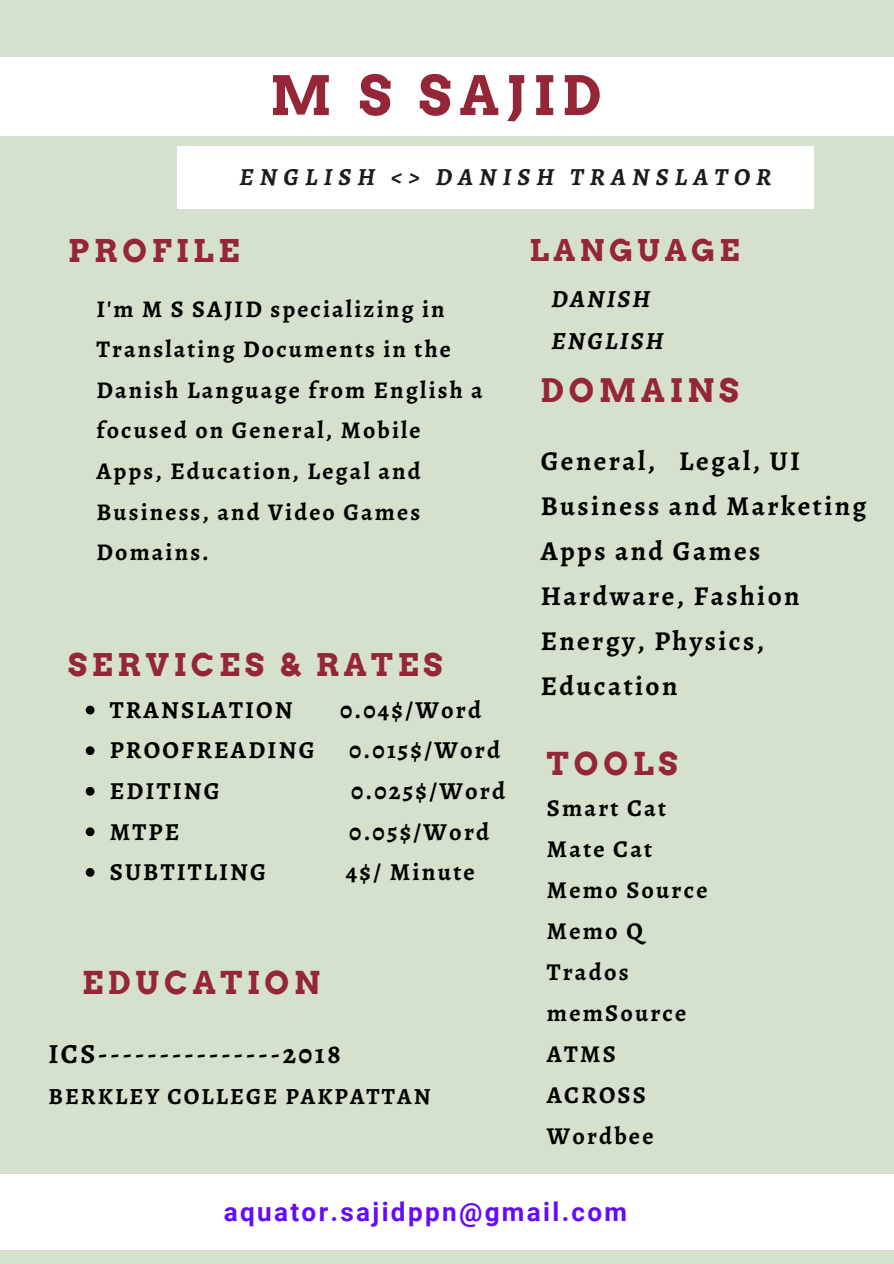
<style>
.page{position:relative;width:894px;height:1264px;background:#fff}
.page>*{position:absolute;margin:0;border:0;box-sizing:border-box;transform-origin:0 0}
.t1{font:700 54px "Arvo";letter-spacing:.15em;color:#942637}
.t2{font:700 32.4px "Arvo";letter-spacing:.15em;color:#942637}
.t3{font:700 31.5px "Arvo";letter-spacing:.15em;color:#942637}
.t4{font:700 31.35px "Arvo";letter-spacing:.15em;color:#942637}
.t5{font:700 31.2px "Arvo";letter-spacing:.15em;color:#942637}
.t6{font:700 29.85px "Arvo";letter-spacing:.15em;color:#942637}
.t7{font:700 27.6px "Alegreya";letter-spacing:.09em;color:#000}
.t8{font:700 27.3px/45px "Alegreya";letter-spacing:.09em;color:#000}
.t9{font:700 26.1px "Roboto";letter-spacing:.09em;color:#650afa}
.t10{font:italic 700 24.6px "Alegreya";letter-spacing:.25em;color:#1b1c1f}
.t11{font:italic 700 24.6px/41.7px "Alegreya";letter-spacing:.09em;color:#000}
.t12{font:700 24.45px "Alegreya";letter-spacing:.09em;color:#000}
.t13{font:700 24.15px/41px "Alegreya";letter-spacing:.09em;color:#000}
.t14{font:700 24px/40.5px "Alegreya";letter-spacing:.09em;color:#000}
.t15{font:700 23.1px "Alegreya";letter-spacing:.09em;color:#000}
</style>
<div class="page">
<div style="left:0;top:0;width:893px;height:1263px;background:#d5e1cc"></div>
<div style="left:177px;top:147px;width:636px;height:61px;background:#fff"></div>
<svg style="left:86px;top:705px;width:8px;height:9px"></svg>
<svg style="left:86px;top:746px;width:8px;height:9px"></svg>
<svg style="left:86px;top:786px;width:8px;height:9px"></svg>
<svg style="left:86px;top:827px;width:8px;height:9px"></svg>
<svg style="left:86px;top:868px;width:8px;height:8px"></svg>
<div style="left:0;top:1174px;width:893px;height:75px;background:#fff"></div>
<div style="left:0;top:57px;width:893px;height:79px;background:#fff"></div>
<h2 class="t1" style="left:270px;top:63px;width:333px">M S SAJID</h2>
<p class="t10" style="left:239px;top:160px;width:533px">ENGLISH &lt;&gt; DANISH TRANSLATOR</p>
<p class="t4" style="left:68px;top:232px;width:173px">PROFILE</p>
<h1 class="t14" style="left:96px;top:288px;width:388px">I'm M S SAJID specializing in<br>Translating Documents in the<br>Danish Language from English a focused on General, Mobile<br>Apps, Education, Legal and<br>Business, and Video Games<br>Domains.</h1>
<p class="t5" style="left:68px;top:645px;width:376px">SERVICES &amp; RATES</p>
<h6 class="t12" style="left:110px;top:693px;width:184px">TRANSLATION</h6>
<h6 class="t12" style="left:340px;top:693px;width:143px">0.04$/Word</h6>
<h2 class="t12" style="left:110px;top:733px;width:206px">PROOFREADING</h2>
<h2 class="t12" style="left:349px;top:733px;width:153px">0.015$/Word</h2>
<h4 class="t12" style="left:110px;top:774px;width:112px">EDITING</h4>
<h4 class="t12" style="left:351px;top:774px;width:156px">0.025$/Word</h4>
<h2 class="t12" style="left:110px;top:814px;width:71px">MTPE</h2>
<h2 class="t12" style="left:349px;top:814px;width:142px">0.05$/Word</h2>
<p class="t12" style="left:110px;top:855px;width:158px">SUBTITLING</p>
<p class="t12" style="left:346px;top:855px;width:130px">4$/ Minute</p>
<h2 class="t3" style="left:82px;top:964px;width:240px">EDUCATION</h2>
<h6 class="t7" style="left:48px;top:1035px;width:293px">ICS---------------2018</h6>
<h6 class="t15" style="left:48px;top:1080px;width:383px">BERKLEY COLLEGE PAKPATTAN</h6>
<p class="t6" style="left:529px;top:232px;width:212px">LANGUAGE</p>
<h2 class="t11" style="left:551px;top:278px;width:114px">DANISH<br>ENGLISH</h2>
<p class="t2" style="left:540px;top:371px;width:199px">DOMAINS</p>
<p class="t8" style="left:540px;top:438px;width:327px">General, Legal, UI<br>Business and Marketing<br>Apps and Games<br>Hardware, Fashion<br>Energy, Physics,<br>Education</p>
<h2 class="t3" style="left:546px;top:744px;width:132px">TOOLS</h2>
<h3 class="t13" style="left:546px;top:787px;width:162px">Smart Cat<br>Mate Cat<br>Memo Source<br>Memo Q<br>Trados memSource<br>ATMS<br>ACROSS<br>Wordbee</h3>
<p class="t9" style="left:224px;top:1196px;width:405px">aquator.sajidppn@gmail.com</p>
</div>
